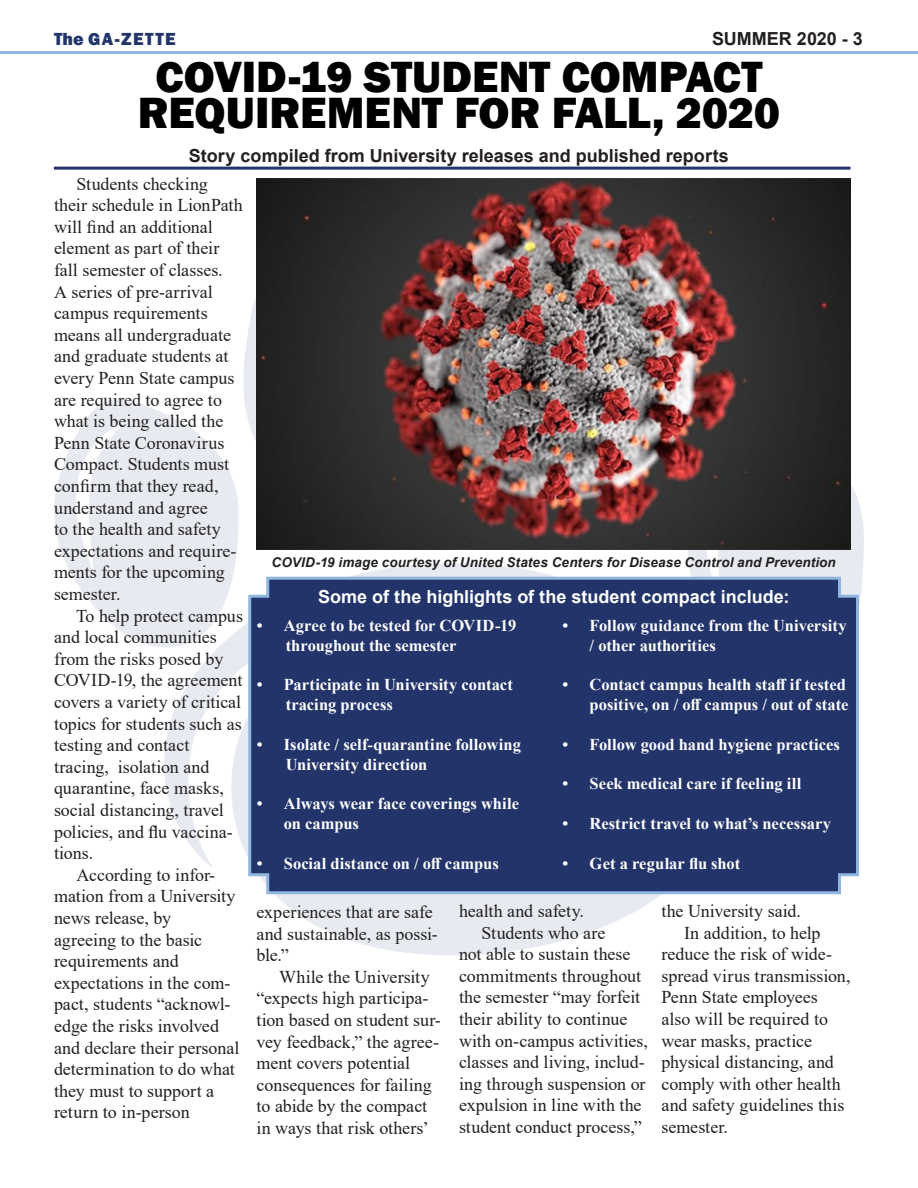
<style>
.page{position:relative;width:918px;height:1188px;background:#fff}
.page>*{position:absolute;margin:0;border:0;box-sizing:border-box;transform-origin:0 0}
.t1{font:800 45px "Franklin Gothic";letter-spacing:-.005em;color:#000}
.t2{font:18px/21.6px "Times New Roman";color:#231f20}
.t3{font:700 18px "Arial";color:#231f20}
.t4{font:700 18px "Arial";color:#fff}
.t5{font:800 18px "Franklin Gothic";letter-spacing:.07em;color:#22346b}
.t6{font:700 16.5px/19.8px "Times New Roman";color:#fff}
.t7{font:italic 700 13.5px "Arial";letter-spacing:.01em;color:#231f20}
</style>
<div class="page">
<svg style="left:164px;top:563px;width:495px;height:392px"></svg>
<svg style="left:688px;top:422px;width:176px;height:169px;fill:#e7eaf0"></svg>
<svg style="left:243px;top:233px;width:14px;height:266px"></svg>
<svg style="left:54px;top:399px;width:185px;height:262px;fill:#e7eaf0"></svg>
<hr style="left:0;top:51px;width:918px;height:3px;background:#90b6df">
<img style="left:257px;top:179px;width:593px;height:371px">
<hr style="left:54px;top:167px;width:796px;height:3px;background:#21356b">
<div style="left:247px;top:575px;width:614px;height:321px;background:#23346b"></div>
<p class="t5" style="left:54px;top:27px;width:123px">The GA-ZETTE</p>
<p class="t3" style="left:712px;top:26px;width:152px">SUMMER 2020 - 3</p>
<p class="t1" style="left:156px;top:47px;width:609px">COVID-19 STUDENT COMPACT</p>
<p class="t1" style="left:138px;top:83px;width:644px">REQUIREMENT FOR FALL, 2020</p>
<p class="t3" style="left:189px;top:143px;width:541px">Story compiled from University releases and published reports</p>
<p class="t2" style="left:54px;top:172px;width:190px;text-indent:22px">Students checking their schedule in LionPath will find an additional</p>
<p class="t2" style="left:54px;top:237px;width:184px">element as part of their fall semester of classes.<br>A series of pre-arrival campus requirements means all undergraduate and graduate students at every Penn State campus are required to agree to what is being called the<br>Penn State Coronavirus<br>Compact. Students must confirm that they read, understand and agree<br>to the health and safety expectations and require&shy;ments for the upcoming semester.</p>
<p class="t2" style="left:54px;top:604px;width:191px;text-indent:22px">To help protect campus and local communities from the risks posed by<br>COVID-19, the agreement covers a variety of critical topics for students such as testing and contact</p>
<p class="t2" style="left:54px;top:755px;width:180px">tracing, isolation and quarantine, face masks, social distancing, travel policies, and flu vaccina&shy;tions.</p>
<p class="t2" style="left:54px;top:863px;width:183px;text-indent:22px">According to infor&shy;mation from a University news release, by</p>
<p class="t2" style="left:54px;top:928px;width:150px">agreeing to the basic requirements and</p>
<p class="t2" style="left:54px;top:971px;width:187px">expectations in the com&shy;pact, students “acknowl&shy;edge the risks involved and declare their personal determination to do what they must to support a return to in-person</p>
<p class="t7" style="left:271px;top:553px;width:566px">COVID-19 image courtesy of United States Centers for Disease Control and Prevention</p>
<p class="t4" style="left:318px;top:584px;width:473px">Some of the highlights of the student compact include:</p>
<p class="t6" style="left:257px;top:615px;width:261px">• Agree to be tested for COVID-19</p>
<p class="t6" style="left:286px;top:635px;width:172px">throughout the semester</p>
<p class="t6" style="left:257px;top:675px;width:258px">• Participate in University contact</p>
<p class="t6" style="left:286px;top:694px;width:109px">tracing process</p>
<p class="t6" style="left:257px;top:734px;width:266px">• Isolate / self-quarantine following</p>
<p class="t6" style="left:286px;top:754px;width:143px">University direction</p>
<p class="t6" style="left:284px;top:793px;width:237px;text-indent:-27px">• Always wear face coverings while on campus</p>
<p class="t6" style="left:257px;top:853px;width:243px">• Social distance on / off campus</p>
<p class="t6" style="left:590px;top:615px;width:259px;text-indent:-27px">• Follow guidance from the University / other authorities</p>
<p class="t6" style="left:563px;top:675px;width:287px;text-align:right">• Contact campus health staff if tested positive, on / off campus / out of state</p>
<p class="t6" style="left:563px;top:734px;width:279px">• Follow good hand hygiene practices</p>
<p class="t6" style="left:563px;top:774px;width:240px">• Seek medical care if feeling ill</p>
<p class="t6" style="left:563px;top:813px;width:270px">• Restrict travel to what’s necessary</p>
<p class="t6" style="left:563px;top:853px;width:179px">• Get a regular flu shot</p>
<p class="t2" style="left:256px;top:901px;width:183px">experiences that are safe and sustainable, as possi&shy;ble.”</p>
<p class="t2" style="left:256px;top:965px;width:186px;text-indent:22px">While the University “expects high participa&shy;tion based on student sur&shy;vey feedback,” the agree&shy;ment covers potential consequences for failing to abide by the compact in ways that risk others’</p>
<p class="t2" style="left:459px;top:900px;width:126px">health and safety.</p>
<p class="t2" style="left:459px;top:921px;width:191px;text-indent:22px">Students who are<br>not able to sustain these commitments throughout the semester “may forfeit their ability to continue with on-campus activities, classes and living, includ&shy;ing through suspension or expulsion in line with the student conduct process,”</p>
<p class="t2" style="left:662px;top:900px;width:141px">the University said.</p>
<p class="t2" style="left:662px;top:921px;width:190px;text-indent:22px">In addition, to help reduce the risk of wide&shy;spread virus transmission,<br>Penn State employees also will be required to wear masks, practice physical distancing, and comply with other health and safety guidelines this semester.</p>
</div>
